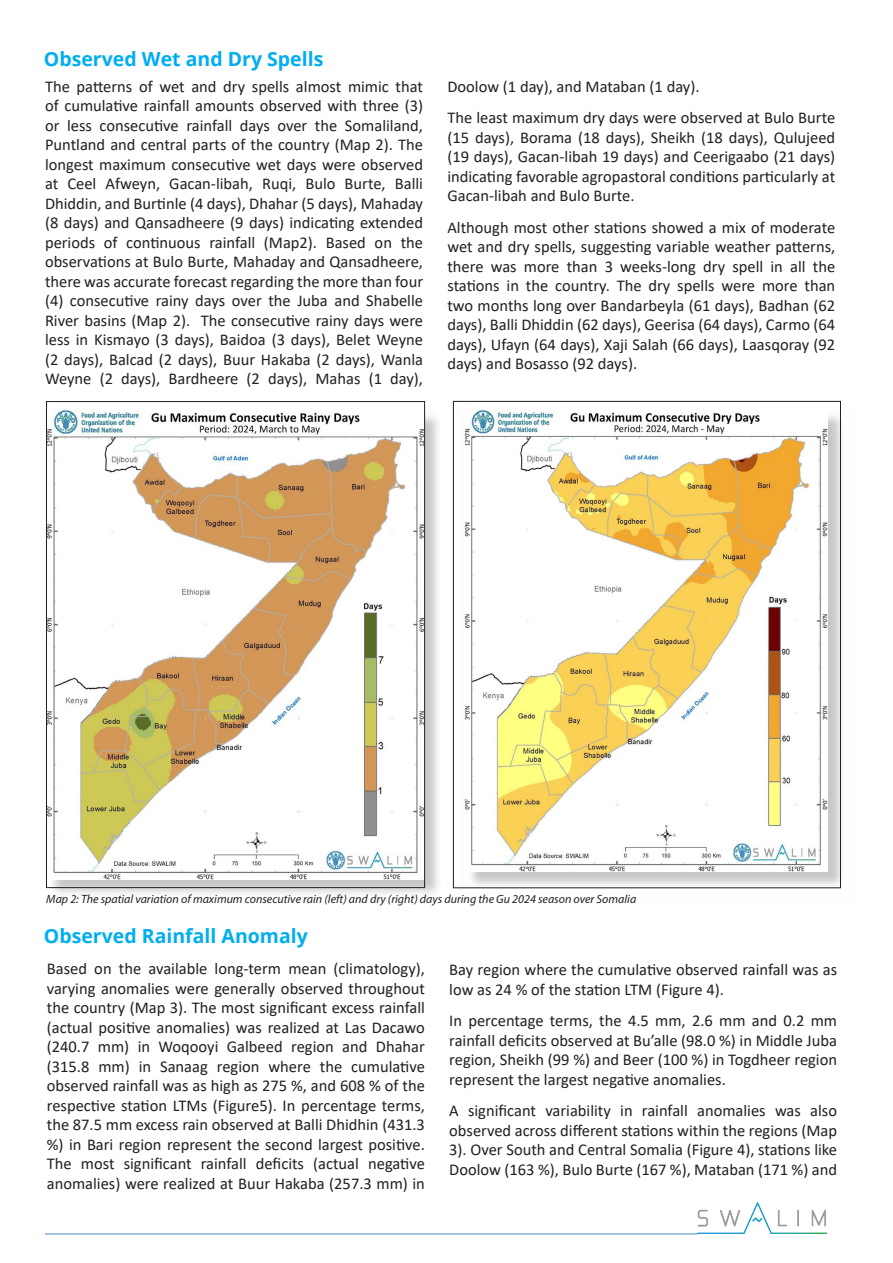
<style>
.page{position:relative;width:893px;height:1263px;background:#fff}
.page>*{position:absolute;margin:0;border:0;box-sizing:border-box;transform-origin:0 0}
.t1{font:700 19.5px "Open Sans";color:#00aeef}
.t2{font:16.5px/19.5px "Calibri";color:#231f20;text-align:justify}
.t3{font:italic 12px "Myriad Pro";color:#231f20}
</style>
<div class="page">
<img style="left:698px;top:1202px;width:128px;height:32px">
<hr style="left:45px;top:1234px;width:653px;height:1px;background:#4684c5">
<div style="left:49px;top:403px;width:810px;height:504px;background:#231f20;opacity:.25"></div>
<img style="left:464px;top:410px;width:364px;height:461px">
<img style="left:48px;top:410px;width:375px;height:469px">
<p class="t1" style="left:44px;top:45px;width:281px">Observed Wet and Dry Spells</p>
<p class="t2" style="left:45px;top:76px;width:380px">The patterns of wet and dry spells almost mimic that of cumulative rainfall amounts observed with three (3) or less consecutive rainfall days over the Somaliland, Puntland and central parts of the country (Map 2). The longest maximum consecutive wet days were observed at Ceel Afweyn, Gacan-libah, Ruqi, Bulo Burte, Balli Dhiddin, and Burtinle (4 days), Dhahar (5 days), Mahaday (8 days) and Qansadheere (9 days) indicating extended periods of continuous rainfall (Map2). Based on the observations at Bulo Burte, Mahaday and Qansadheere, there was accurate forecast regarding the more than four (4) consecutive rainy days over the Juba and Shabelle River basins (Map 2). The consecutive rainy days were less in Kismayo (3 days), Baidoa (3 days), Belet Weyne (2 days), Balcad (2 days), Buur Hakaba (2 days), Wanla Weyne (2 days), Bardheere (2 days), Mahas (1 day),</p>
<p class="t2" style="left:447px;top:76px;width:254px">Doolow (1 day), and Mataban (1 day).</p>
<p class="t2" style="left:447px;top:108px;width:389px">The least maximum dry days were observed at Bulo Burte (15 days), Borama (18 days), Sheikh (18 days), Qulujeed (19 days), Gacan-libah 19 days) and Ceerigaabo (21 days) indicating favorable agropastoral conditions particularly at Gacan-libah and Bulo Burte.</p>
<p class="t2" style="left:447px;top:217px;width:389px">Although most other stations showed a mix of moderate wet and dry spells, suggesting variable weather patterns, there was more than 3 weeks-long dry spell in all the stations in the country. The dry spells were more than two months long over Bandarbeyla (61 days), Badhan (62 days), Balli Dhiddin (62 days), Geerisa (64 days), Carmo (64 days), Ufayn (64 days), Xaji Salah (66 days), Laasqoray (92 days) and Bosasso (92 days).</p>
<p class="t3" style="left:46px;top:891px;width:591px">Map 2: The spatial variation of maximum consecutive rain (left) and dry (right) days during the Gu 2024 season over Somalia</p>
<p class="t1" style="left:44px;top:922px;width:265px">Observed Rainfall Anomaly</p>
<p class="t2" style="left:47px;top:959px;width:380px">Based on the available long-term mean (climatology), varying anomalies were generally observed throughout the country (Map 3). The most significant excess rainfall (actual positive anomalies) was realized at Las Dacawo (240.7 mm) in Woqooyi Galbeed region and Dhahar (315.8 mm) in Sanaag region where the cumulative observed rainfall was as high as 275 %, and 608 % of the respective station LTMs (Figure5). In percentage terms, the 87.5 mm excess rain observed at Balli Dhidhin (431.3 %) in Bari region represent the second largest positive.<br>The most significant rainfall deficits (actual negative anomalies) were realized at Buur Hakaba (257.3 mm) in</p>
<p class="t2" style="left:449px;top:960px;width:389px">Bay region where the cumulative observed rainfall was as low as 24 % of the station LTM (Figure 4).</p>
<p class="t2" style="left:449px;top:1011px;width:389px">In percentage terms, the 4.5 mm, 2.6 mm and 0.2 mm rainfall deficits observed at Bu’alle (98.0 %) in Middle Juba region, Sheikh (99 %) and Beer (100 %) in Togdheer region represent the largest negative anomalies.</p>
<p class="t2" style="left:449px;top:1101px;width:389px">A significant variability in rainfall anomalies was also observed across different stations within the regions (Map 3). Over South and Central Somalia (Figure 4), stations like Doolow (163 %), Bulo Burte (167 %), Mataban (171 %) and</p>
</div>
